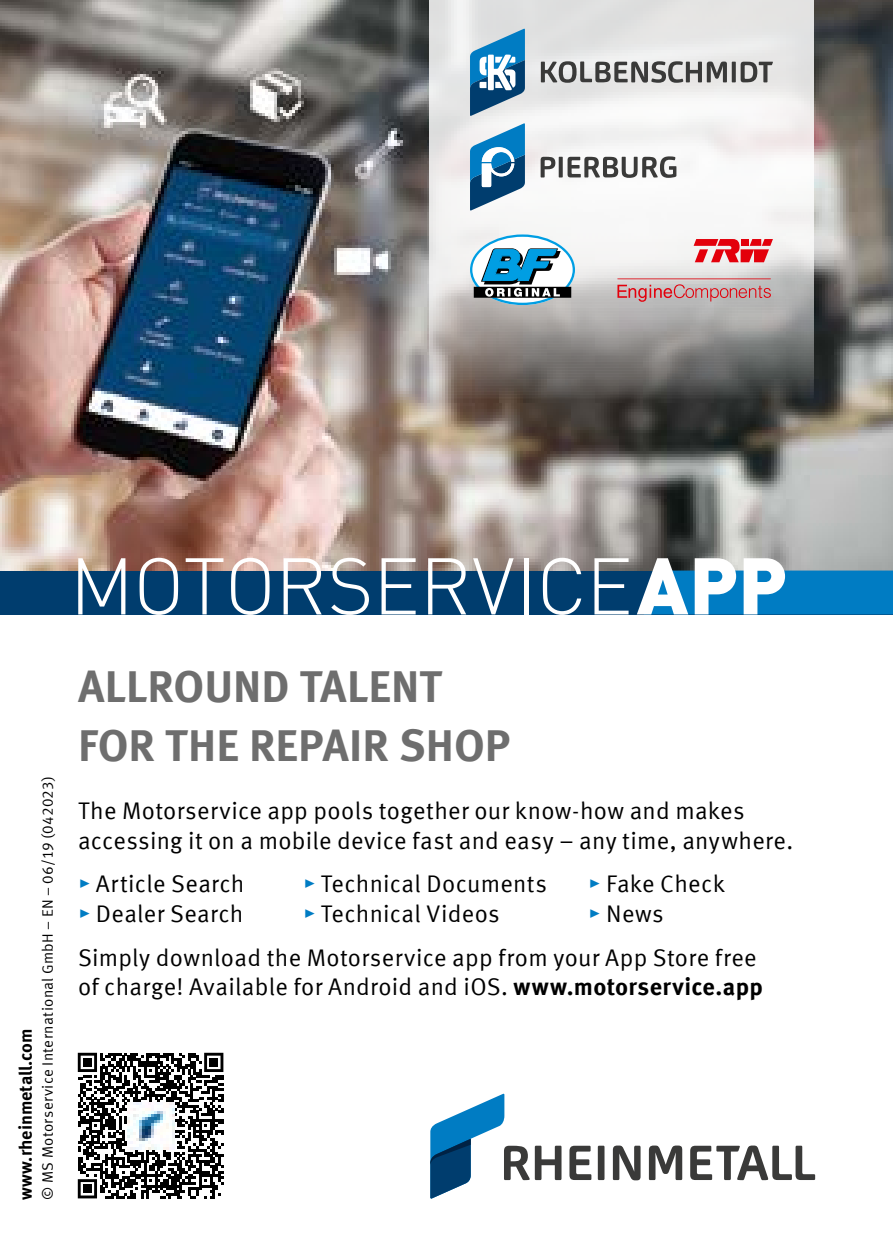
<style>
.page{position:relative;width:893px;height:1259px;background:#fff}
.page>*{position:absolute;margin:0;border:0;box-sizing:border-box;transform-origin:0 0}
.t1{font:300 78.9px "DIN Offc";letter-spacing:-.01em;color:#fff}
.t2{font:700 44.7px/58.5px "Meta Offc Pro";color:#6e6e6e}
.t3{font:24px/29.4px "Meta Offc Pro Norm";letter-spacing:.01em;color:#000}
.t4{font:700 18px "Meta Offc Pro";color:#000}
.t5{font:15px "Meta Offc Pro Norm";letter-spacing:.02em;color:#000}
.s1{font-weight:900}
.s2{color:#007cc3}
.s3{font-family:"Meta Offc Pro";font-weight:700}
</style>
<div class="page">
<img style="left:0;top:0;width:893px;height:570px">
<svg style="left:78px;top:1052px;width:145px;height:146px"></svg>
<div style="left:83px;top:1058px;width:9px;height:8px;background:#000"></div>
<div style="left:210px;top:1058px;width:8px;height:8px;background:#000"></div>
<div style="left:83px;top:1184px;width:9px;height:9px;background:#000"></div>
<img style="left:127px;top:1102px;width:47px;height:47px">
<svg style="left:430px;top:1093px;width:385px;height:105px"></svg>
<svg style="left:430px;top:0;width:383px;height:399px"></svg>
<svg style="left:541px;top:156px;width:135px;height:22px"></svg>
<svg style="left:470px;top:123px;width:55px;height:87px"></svg>
<svg style="left:470px;top:234px;width:105px;height:71px"></svg>
<svg style="left:694px;top:239px;width:79px;height:23px"></svg>
<svg style="left:617px;top:278px;width:154px;height:24px"></svg>
<svg style="left:470px;top:29px;width:55px;height:87px"></svg>
<svg style="left:732px;top:62px;width:4px;height:20px"></svg>
<svg style="left:741px;top:62px;width:32px;height:20px"></svg>
<svg style="left:541px;top:61px;width:186px;height:22px"></svg>
<div style="left:0;top:570px;width:893px;height:44px;background:#003d6e"></div>
<div style="left:644px;top:570px;width:249px;height:44px;background:#007cc3"></div>
<p class="t4" style="left:12px;top:1199px;width:173px;rotate:-90deg">www.rheinmetall.com</p>
<p class="t5" style="left:36px;top:1199px;width:425px;rotate:-90deg">© MS Motorservice International GmbH – EN – 06/19 (042023)</p>
<h1 class="t1" style="left:70px;top:537px;width:719px">MOTORSERVICE<span class="s1">APP</span></h1>
<h2 class="t2" style="left:78px;top:654px;width:434px">ALLROUND TALENT<br>FOR THE REPAIR SHOP</h2>
<p class="t3" style="left:78px;top:794px;width:717px">The Motorservice app pools together our know-how and makes accessing it on a mobile device fast and easy – any time, anywhere.</p>
<p class="t3" style="left:78px;top:868px;width:168px"><span class="s2">▸</span> Article Search</p>
<p class="t3" style="left:303px;top:868px;width:246px"><span class="s2">▸</span> Technical Documents</p>
<p class="t3" style="left:588px;top:868px;width:138px"><span class="s2">▸</span> Fake Check</p>
<p class="t3" style="left:78px;top:897px;width:167px"><span class="s2">▸</span> Dealer Search</p>
<p class="t3" style="left:303px;top:897px;width:198px"><span class="s2">▸</span> Technical Videos</p>
<p class="t3" style="left:78px;top:890px;width:680px;line-height:43.8px;text-indent:510px"><span class="s2">▸</span> News<br>Simply download the Motorservice app from your App Store free</p>
<p class="t3" style="left:78px;top:970px;width:686px">of charge! Available for Android and iOS. <span class="s3">www.motorservice.app</span></p>
</div>
